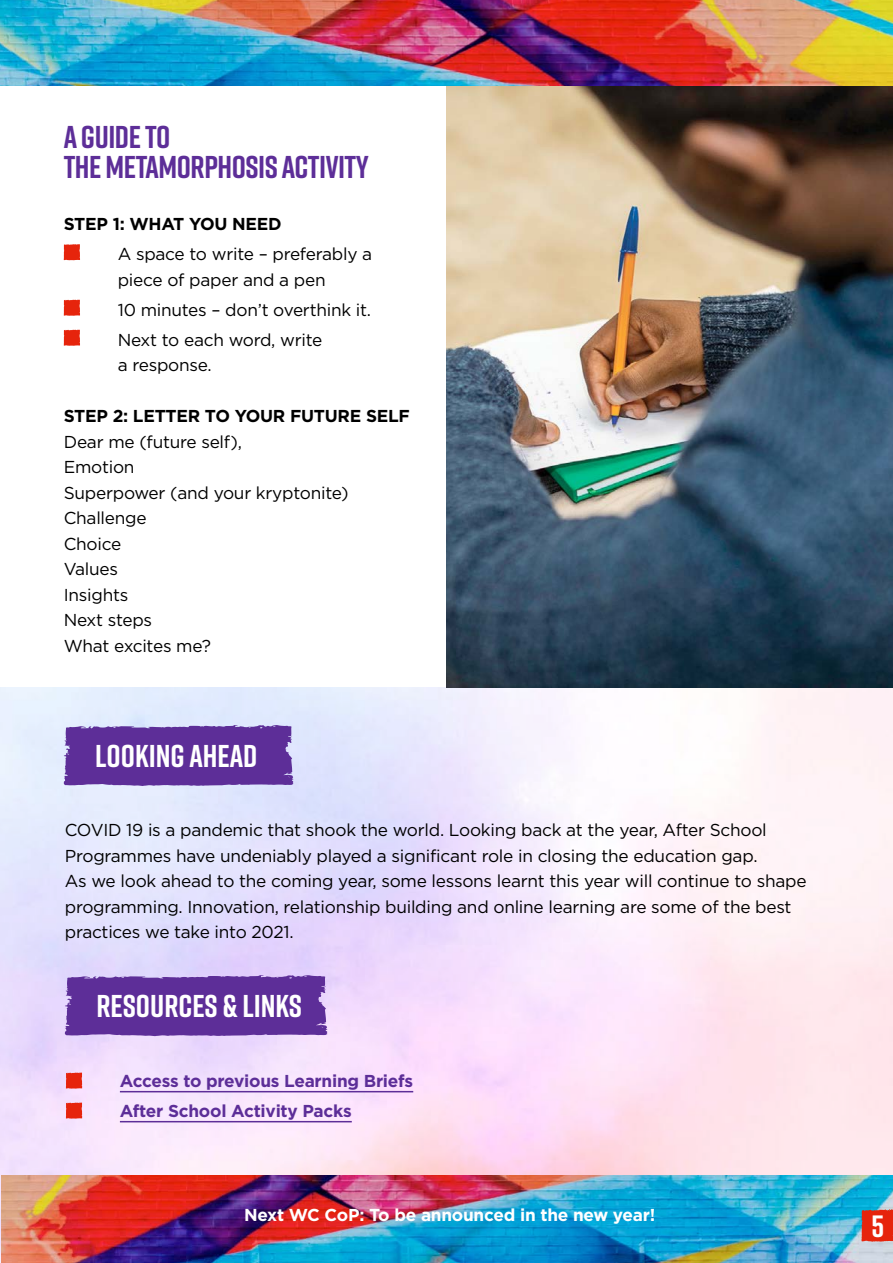
<style>
.page{position:relative;width:893px;height:1263px;background:#fff}
.page>*{position:absolute;margin:0;border:0;box-sizing:border-box;transform-origin:0 0}
.t1{font:700 31.5px/30px "Rift";letter-spacing:-.015em;color:#5d2e98}
.t2{font:700 31.5px "Rift";color:#fff}
.t3{font:700 30.75px "Rift";color:#fff}
.t4{font:17.25px/25.5px "Gotham";letter-spacing:-.015em;color:#000}
.t5{font:700 17.25px/30px "Gotham";letter-spacing:-.015em;color:#5d2e98}
.t6{font:700 17.25px "Gotham";letter-spacing:-.015em;color:#000}
.t7{font:700 17.25px "Gotham";letter-spacing:-.015em;color:#fff}
</style>
<div class="page">
<img style="left:0;top:687px;width:893px;height:576px">
<img style="left:2px;top:1176px;width:891px;height:87px">
<svg style="left:861px;top:1209px;width:32px;height:33px"></svg>
<svg style="left:64px;top:244px;width:16px;height:16px"></svg>
<svg style="left:64px;top:299px;width:16px;height:17px"></svg>
<svg style="left:64px;top:329px;width:16px;height:17px"></svg>
<img style="left:446px;top:86px;width:447px;height:601px">
<img style="left:0;top:0;width:893px;height:86px">
<svg style="left:63px;top:725px;width:231px;height:61px;background:#653a9e"></svg>
<svg style="left:65px;top:975px;width:263px;height:61px;background:#65399e"></svg>
<hr style="left:120px;top:1091px;width:293px;height:1px;background:#5d2e98">
<hr style="left:120px;top:1121px;width:232px;height:1px;background:#5d2e98">
<svg style="left:66px;top:1072px;width:16px;height:17px"></svg>
<svg style="left:66px;top:1102px;width:16px;height:17px"></svg>
<h1 class="t1" style="left:64px;top:121px;width:307px">A GUIDE TO<br>THE METAMORPHOSIS ACTIVITY</h1>
<p class="t6" style="left:64px;top:214px;width:219px">STEP 1: WHAT YOU NEED</p>
<p class="t4" style="left:118px;top:241px;width:256px">A space to write – preferably a piece of paper and a pen</p>
<p class="t4" style="left:118px;top:294px;width:255px;line-height:30px">10 minutes – don’t overthink it.<br>Next to each word, write</p>
<p class="t4" style="left:118px;top:352px;width:96px">a response.</p>
<p class="t6" style="left:64px;top:406px;width:348px">STEP 2: LETTER TO YOUR FUTURE SELF</p>
<p class="t4" style="left:64px;top:429px;width:286px">Dear me (future self),<br>Emotion<br>Superpower (and your kryptonite)<br>Challenge<br>Choice<br>Values<br>Insights<br>Next steps<br>What excites me?</p>
<h1 class="t2" style="left:95px;top:733px;width:164px">LOOKING AHEAD</h1>
<p class="t4" style="left:65px;top:817px;width:743px">COVID 19 is a pandemic that shook the world. Looking back at the year, After School Programmes have undeniably played a significant role in closing the education gap.<br>As we look ahead to the coming year, some lessons learnt this year will continue to shape programming. Innovation, relationship building and online learning are some of the best practices we take into 2021.</p>
<h1 class="t2" style="left:96px;top:983px;width:207px">RESOURCES &amp; LINKS</h1>
<p class="t5" style="left:120px;top:1066px;width:295px">Access to previous Learning Briefs<br>After School Activity Packs</p>
<p class="t7" style="left:244px;top:1205px;width:413px">Next WC CoP: To be announced in the new year!</p>
<h2 class="t3" style="left:871px;top:1204px;width:14px">5</h2>
</div>
